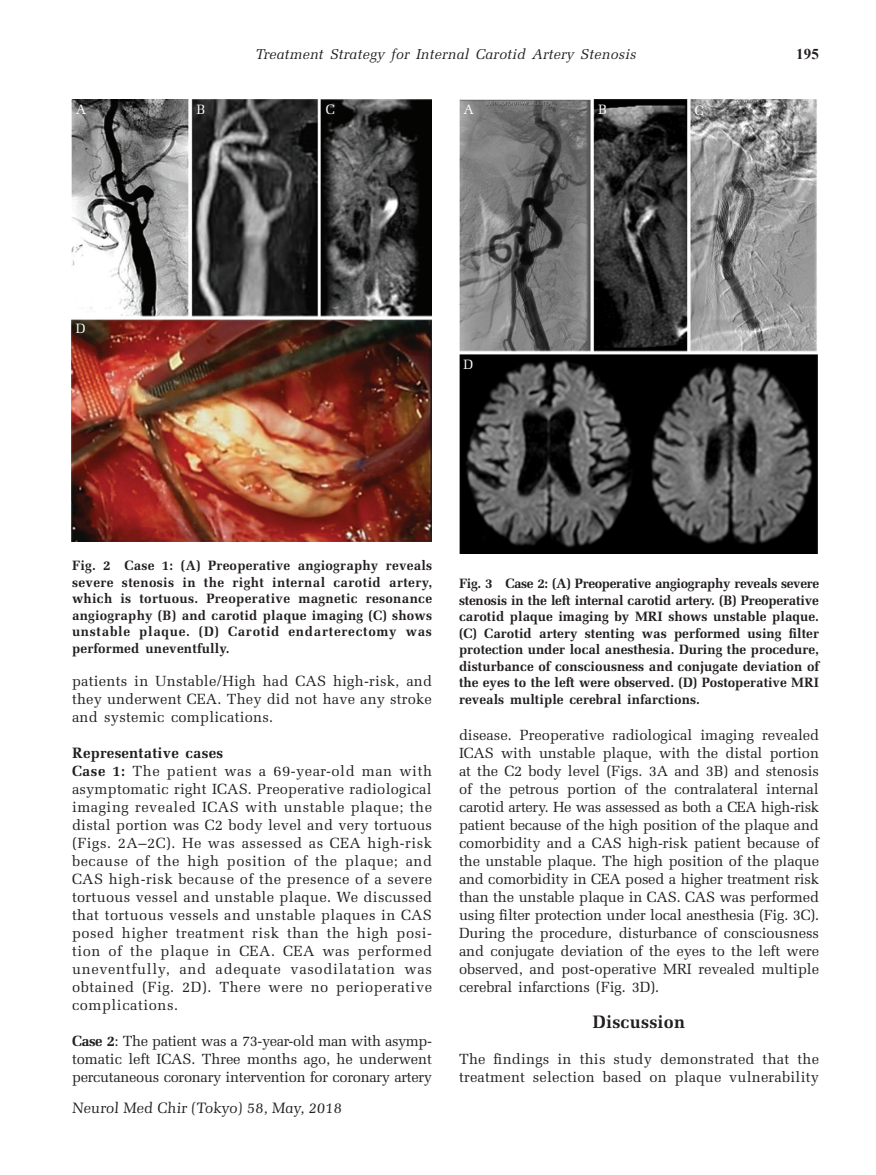
<style>
.page{position:relative;width:876px;height:1175px;background:#fff}
.page>*{position:absolute;margin:0;border:0;box-sizing:border-box;transform-origin:0 0}
.t1{font:700 18px "Melior LT Std";letter-spacing:.015em;color:#231f20}
.t2{font:italic 15px "Melior LT Std";color:#231f20}
.t3{font:700 15px "Melior LT Std";letter-spacing:.015em;color:#231f20}
.t4{font:700 15px "Times New Roman";color:#231f20}
.Txf{font:14.7px/18px "Melior LT Std";letter-spacing:.015em;color:#231f20;text-align:justify}
.Tx{font:14.7px/18px "Melior LT Std";letter-spacing:.015em;color:#231f20;text-align:justify}
.t5{font:italic 14.25px "Melior LT Std";letter-spacing:.015em;color:#231f20}
.Fig_Caption{font:700 13.5px/16.5px "Melior LT Std";letter-spacing:.01em;color:#231f20;text-align:justify}
.t6{font:13.5px "Melior LT Std";color:#fff}
.s1{font-weight:700}
</style>
<div class="page">
<img style="left:71px;top:99px;width:361px;height:443px">
<img style="left:459px;top:99px;width:358px;height:455px">
<p class="t6" style="left:76px;top:101px;width:12px">A</p>
<p class="t6" style="left:76px;top:321px;width:11px">D</p>
<p class="t5" style="left:255px;top:46px;width:383px">Treatment Strategy for Internal Carotid Artery Stenosis</p>
<p class="t4" style="left:796px;top:43px;width:24px">195</p>
<p class="t6" style="left:197px;top:101px;width:11px">B</p>
<p class="t6" style="left:326px;top:101px;width:11px">C</p>
<p class="t6" style="left:464px;top:101px;width:12px">A</p>
<p class="t6" style="left:464px;top:356px;width:11px">D</p>
<p class="t6" style="left:598px;top:101px;width:11px">B</p>
<p class="t6" style="left:695px;top:102px;width:11px">C</p>
<p class="Fig_Caption" style="left:72px;top:557px;width:362px">Fig. 2 Case 1: (A) Preoperative angiography reveals severe stenosis in the right internal carotid artery, which is tortuous. Preoperative magnetic resonance angiography (B) and carotid plaque imaging (C) shows unstable plaque. (D) Carotid endarterectomy was performed uneventfully.</p>
<p class="Tx" style="left:72px;top:672px;width:362px">patients in Unstable/High had CAS high-risk, and they underwent CEA. They did not have any stroke and systemic complications.</p>
<h2 class="t3" style="left:72px;top:744px;width:153px">Representative cases</h2>
<p class="Txf" style="left:72px;top:762px;width:362px"><span class="s1">Case 1:</span> The patient was a 69-year-old man with asymptomatic right ICAS. Preoperative radiological imaging revealed ICAS with unstable plaque; the distal portion was C2 body level and very tortuous (Figs. 2A–2C). He was assessed as CEA high-risk because of the high position of the plaque; and CAS high-risk because of the presence of a severe tortuous vessel and unstable plaque. We discussed that tortuous vessels and unstable plaques in CAS posed higher treatment risk than the high posi&shy;tion of the plaque in CEA. CEA was performed uneventfully, and adequate vasodilatation was obtained (Fig. 2D). There were no perioperative complications.</p>
<p class="Txf" style="left:72px;top:1032px;width:362px"><span class="s1">Case 2</span>: The patient was a 73-year-old man with asymp&shy;tomatic left ICAS. Three months ago, he underwent percutaneous coronary intervention for coronary artery</p>
<p class="t2" style="left:72px;top:1099px;width:274px">Neurol Med Chir (Tokyo) 58, May, 2018</p>
<p class="Fig_Caption" style="left:459px;top:575px;width:362px">Fig. 3 Case 2: (A) Preoperative angiography reveals severe stenosis in the left internal carotid artery. (B) Preoperative carotid plaque imaging by MRI shows unstable plaque. (C) Carotid artery stenting was performed using filter protection under local anesthesia. During the procedure, disturbance of consciousness and conjugate deviation of the eyes to the left were observed. (D) Postoperative MRI reveals multiple cerebral infarctions.</p>
<p class="Txf" style="left:459px;top:726px;width:362px">disease. Preoperative radiological imaging revealed ICAS with unstable plaque, with the distal portion at the C2 body level (Figs. 3A and 3B) and stenosis of the petrous portion of the contralateral internal carotid artery. He was assessed as both a CEA high-risk patient because of the high position of the plaque and comorbidity and a CAS high-risk patient because of the unstable plaque. The high position of the plaque and comorbidity in CEA posed a higher treatment risk than the unstable plaque in CAS. CAS was performed using filter protection under local anesthesia (Fig. 3C).<br>During the procedure, disturbance of consciousness and conjugate deviation of the eyes to the left were observed, and post-operative MRI revealed multiple cerebral infarctions (Fig. 3D).</p>
<h1 class="t1" style="left:593px;top:1011px;width:94px">Discussion</h1>
<p class="Txf" style="left:459px;top:1050px;width:362px">The findings in this study demonstrated that the treatment selection based on plaque vulnerability</p>
</div>
